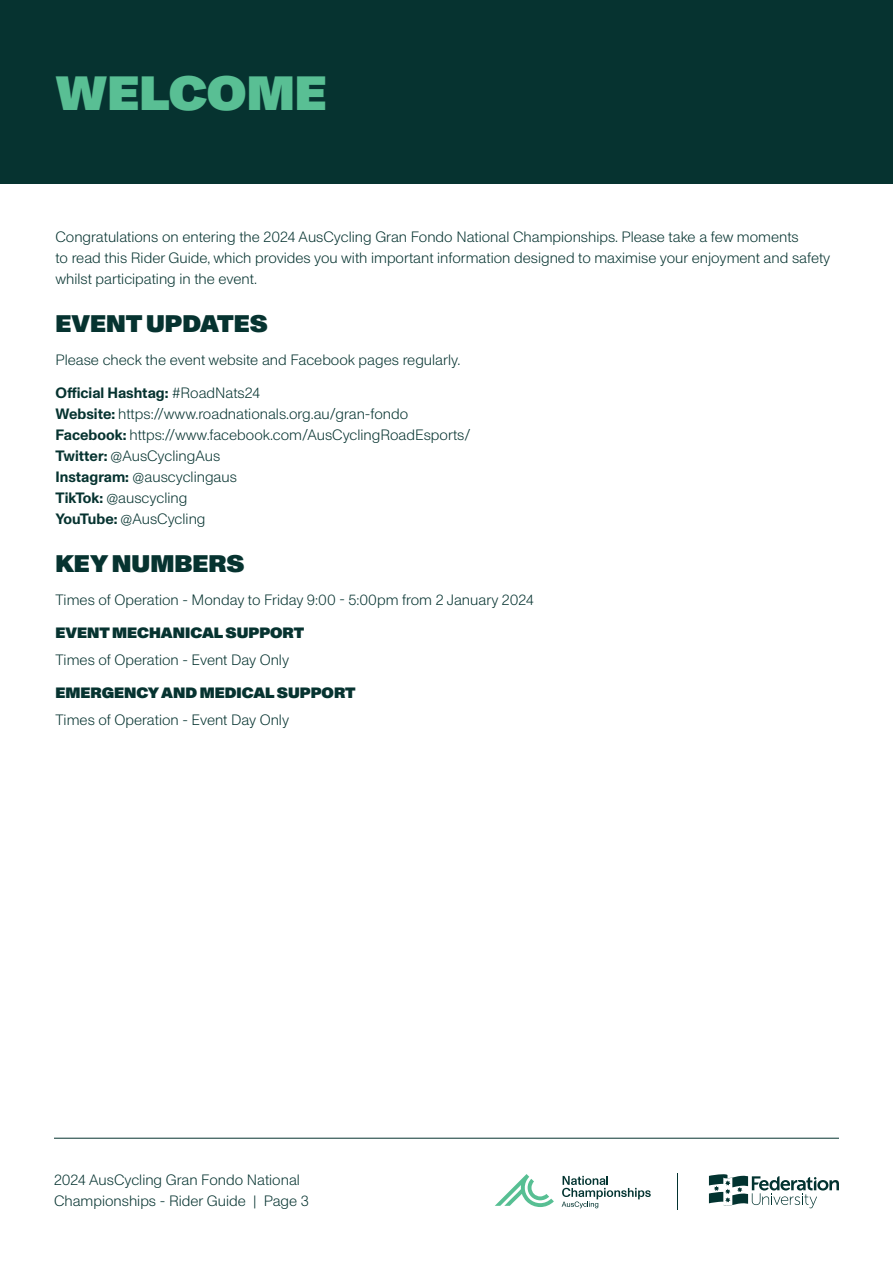
<style>
.page{position:relative;width:893px;height:1263px;background:#fff}
.page>*{position:absolute;margin:0;border:0;box-sizing:border-box;transform-origin:0 0}
.t1{font:900 48px "ABC Monument Grotesk Unlicensed Trial";color:#59bf94}
.t2{font:900 24px "ABC Monument Grotesk Unlicensed Trial";color:#063330}
.t3{font:300 15px/21px "ABC Monument Grotesk Unlicensed Trial";color:#063330}
.t4{font:900 15px "ABC Monument Grotesk Unlicensed Trial";color:#063330}
.s1{font-weight:700}
</style>
<div class="page">
<hr style="left:54px;top:1138px;width:785px;height:1px;background:#063330">
<svg style="left:709px;top:1174px;width:130px;height:34px"></svg>
<hr style="left:677px;top:1174px;width:1px;height:36px;background:#023330">
<svg style="left:495px;top:1174px;width:59px;height:33px"></svg>
<svg style="left:562px;top:1176px;width:89px;height:32px"></svg>
<div style="left:0;top:0;width:893px;height:183px;background:#063330"></div>
<h1 class="t1" style="left:56px;top:62px;width:273px">WELCOME</h1>
<p class="t3" style="left:56px;top:226px;width:776px">Congratulations on entering the 2024 AusCycling Gran Fondo National Championships. Please take a few moments<br>to read this Rider Guide, which provides you with important information designed to maximise your enjoyment and safety whilst participating in the event.</p>
<h2 class="t2" style="left:56px;top:308px;width:214px">EVENT UPDATES</h2>
<p class="t3" style="left:56px;top:349px;width:406px">Please check the event website and Facebook pages regularly.</p>
<p class="t3" style="left:56px;top:382px;width:416px"><span class="s1">Official Hashtag:</span> #RoadNats24<br><span class="s1">Website:</span> https://www.roadnationals.org.au/gran-fondo <span class="s1">Facebook:</span> https://www.facebook.com/AusCyclingRoadEsports/ <span class="s1">Twitter:</span> @AusCyclingAus<br><span class="s1">Instagram:</span> @auscyclingaus<br><span class="s1">TikTok:</span> @auscycling<br><span class="s1">YouTube:</span> @AusCycling</p>
<h2 class="t2" style="left:56px;top:548px;width:191px">KEY NUMBERS</h2>
<p class="t3" style="left:56px;top:589px;width:480px">Times of Operation - Monday to Friday 9:00 - 5:00pm from 2 January 2024</p>
<p class="t4" style="left:56px;top:623px;width:250px">EVENT MECHANICAL SUPPORT</p>
<p class="t3" style="left:56px;top:649px;width:235px">Times of Operation - Event Day Only</p>
<p class="t4" style="left:56px;top:683px;width:302px">EMERGENCY AND MEDICAL SUPPORT</p>
<p class="t3" style="left:56px;top:709px;width:235px">Times of Operation - Event Day Only</p>
<p class="t3" style="left:54px;top:1169px;width:257px">2024 AusCycling Gran Fondo National<br>Championships - Rider Guide | Page 3</p>
</div>
